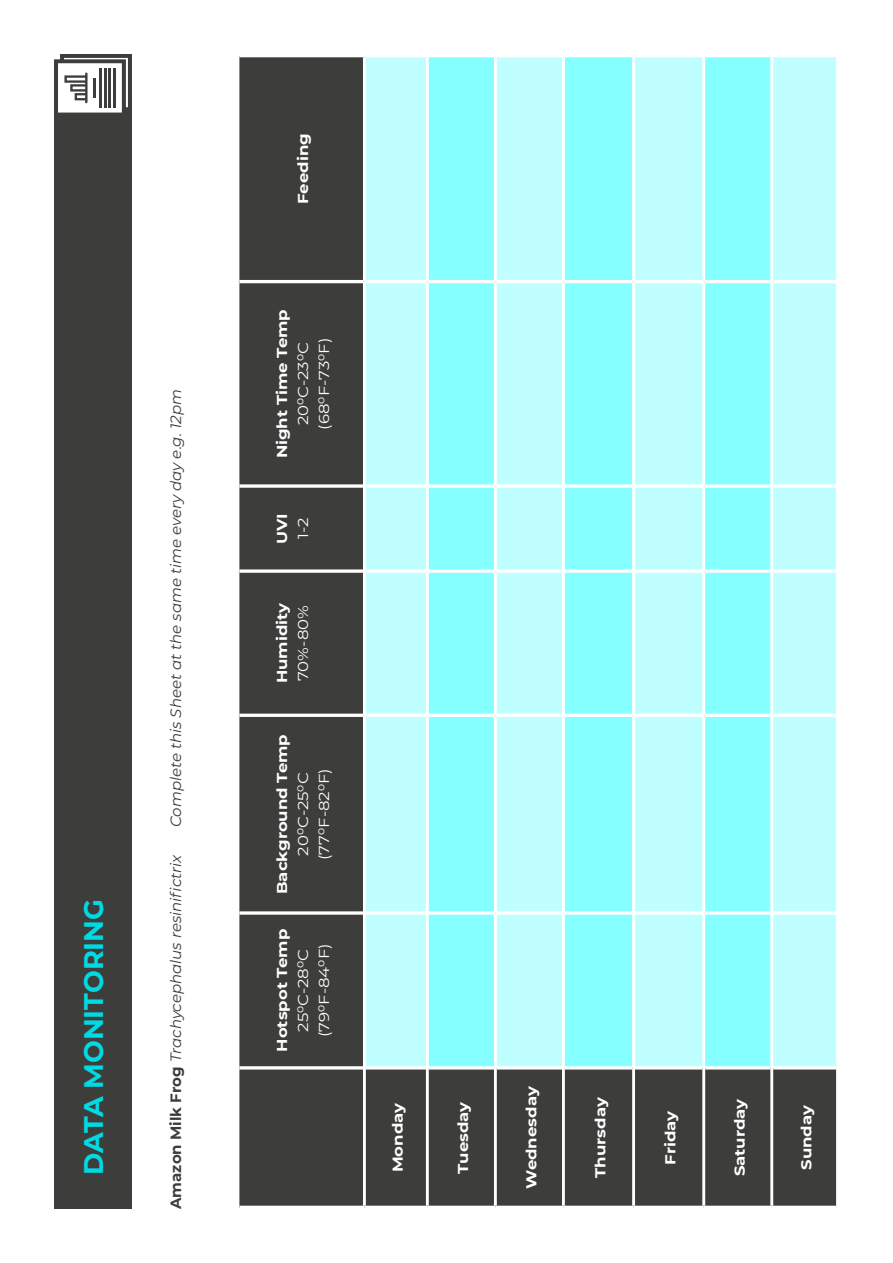
<style>
.page{position:relative;width:893px;height:1263px;background:#fff}
.page>*{position:absolute;margin:0;border:0;box-sizing:border-box;transform-origin:0 0}
.t1{font:700 27px "Montserrat";color:#00dbe3}
.t2{font:italic 15px "Montserrat";color:#3d3d3b}
.t3{font:700 14.4px/21px "Montserrat";color:#fff;text-align:center;scale:1.15 1}
.t4{font:14.4px "Montserrat";color:#fff;scale:1.15 1}
.s1{font-weight:700;font-style:normal}
.s2{font-weight:400}
</style>
<div class="page">
<div style="left:239px;top:57px;width:597px;height:1149px;background:#3d3d3b"></div>
<div style="left:366px;top:57px;width:470px;height:1009px;background:#c0ffff"></div>
<svg style="left:429px;top:57px;width:341px;height:1009px;fill:#85ffff"></svg>
<hr style="left:363px;top:1068px;width:3px;height:138px;background:#fff">
<hr style="left:426px;top:1068px;width:3px;height:138px;background:#fff">
<hr style="left:494px;top:1068px;width:3px;height:138px;background:#fff">
<hr style="left:562px;top:1068px;width:3px;height:138px;background:#fff">
<hr style="left:632px;top:1068px;width:3px;height:138px;background:#fff">
<hr style="left:702px;top:1068px;width:3px;height:138px;background:#fff">
<hr style="left:770px;top:1068px;width:3px;height:138px;background:#fff">
<hr style="left:239px;top:1066px;width:124px;height:3px;background:#fff">
<svg style="left:239px;top:911px;width:124px;height:4px"></svg>
<hr style="left:239px;top:714px;width:124px;height:3px;background:#fff">
<svg style="left:239px;top:569px;width:124px;height:4px"></svg>
<svg style="left:239px;top:484px;width:124px;height:4px"></svg>
<hr style="left:239px;top:280px;width:124px;height:3px;background:#fff">
<hr style="left:363px;top:913px;width:3px;height:155px;background:#fff">
<hr style="left:363px;top:715px;width:3px;height:198px;background:#fff">
<hr style="left:363px;top:571px;width:3px;height:144px;background:#fff">
<hr style="left:363px;top:486px;width:3px;height:85px;background:#fff">
<hr style="left:363px;top:282px;width:3px;height:204px;background:#fff">
<hr style="left:363px;top:57px;width:3px;height:225px;background:#fff">
<hr style="left:426px;top:913px;width:3px;height:155px;background:#fff">
<hr style="left:426px;top:715px;width:3px;height:198px;background:#fff">
<hr style="left:426px;top:571px;width:3px;height:144px;background:#fff">
<hr style="left:426px;top:486px;width:3px;height:85px;background:#fff">
<hr style="left:426px;top:282px;width:3px;height:204px;background:#fff">
<hr style="left:426px;top:57px;width:3px;height:225px;background:#fff">
<hr style="left:494px;top:913px;width:3px;height:155px;background:#fff">
<hr style="left:494px;top:715px;width:3px;height:198px;background:#fff">
<hr style="left:494px;top:571px;width:3px;height:144px;background:#fff">
<hr style="left:494px;top:486px;width:3px;height:85px;background:#fff">
<hr style="left:494px;top:282px;width:3px;height:204px;background:#fff">
<hr style="left:494px;top:57px;width:3px;height:225px;background:#fff">
<hr style="left:562px;top:913px;width:3px;height:155px;background:#fff">
<hr style="left:562px;top:715px;width:3px;height:198px;background:#fff">
<hr style="left:562px;top:571px;width:3px;height:144px;background:#fff">
<hr style="left:562px;top:486px;width:3px;height:85px;background:#fff">
<hr style="left:562px;top:282px;width:3px;height:204px;background:#fff">
<hr style="left:562px;top:57px;width:3px;height:225px;background:#fff">
<hr style="left:632px;top:913px;width:3px;height:155px;background:#fff">
<hr style="left:632px;top:715px;width:3px;height:198px;background:#fff">
<hr style="left:632px;top:571px;width:3px;height:144px;background:#fff">
<hr style="left:632px;top:486px;width:3px;height:85px;background:#fff">
<hr style="left:632px;top:282px;width:3px;height:204px;background:#fff">
<hr style="left:632px;top:57px;width:3px;height:225px;background:#fff">
<hr style="left:702px;top:913px;width:3px;height:155px;background:#fff">
<hr style="left:702px;top:715px;width:3px;height:198px;background:#fff">
<hr style="left:702px;top:571px;width:3px;height:144px;background:#fff">
<hr style="left:702px;top:486px;width:3px;height:85px;background:#fff">
<hr style="left:702px;top:282px;width:3px;height:204px;background:#fff">
<hr style="left:702px;top:57px;width:3px;height:225px;background:#fff">
<hr style="left:770px;top:913px;width:3px;height:155px;background:#fff">
<hr style="left:770px;top:715px;width:3px;height:198px;background:#fff">
<hr style="left:770px;top:571px;width:3px;height:144px;background:#fff">
<hr style="left:770px;top:486px;width:3px;height:85px;background:#fff">
<hr style="left:770px;top:282px;width:3px;height:204px;background:#fff">
<hr style="left:770px;top:57px;width:3px;height:225px;background:#fff">
<hr style="left:366px;top:1066px;width:60px;height:3px;background:#fff">
<svg style="left:366px;top:911px;width:60px;height:4px"></svg>
<hr style="left:366px;top:714px;width:60px;height:3px;background:#fff">
<svg style="left:366px;top:569px;width:60px;height:4px"></svg>
<svg style="left:366px;top:484px;width:60px;height:4px"></svg>
<hr style="left:366px;top:280px;width:60px;height:3px;background:#fff">
<hr style="left:429px;top:1066px;width:65px;height:3px;background:#fff">
<svg style="left:429px;top:911px;width:65px;height:4px"></svg>
<hr style="left:429px;top:714px;width:65px;height:3px;background:#fff">
<svg style="left:429px;top:569px;width:65px;height:4px"></svg>
<svg style="left:429px;top:484px;width:65px;height:4px"></svg>
<hr style="left:429px;top:280px;width:65px;height:3px;background:#fff">
<hr style="left:497px;top:1066px;width:65px;height:3px;background:#fff">
<svg style="left:497px;top:911px;width:65px;height:4px"></svg>
<hr style="left:497px;top:714px;width:65px;height:3px;background:#fff">
<svg style="left:497px;top:569px;width:65px;height:4px"></svg>
<svg style="left:497px;top:484px;width:65px;height:4px"></svg>
<hr style="left:497px;top:280px;width:65px;height:3px;background:#fff">
<hr style="left:565px;top:1066px;width:67px;height:3px;background:#fff">
<svg style="left:565px;top:911px;width:67px;height:4px"></svg>
<hr style="left:565px;top:714px;width:67px;height:3px;background:#fff">
<svg style="left:565px;top:569px;width:67px;height:4px"></svg>
<svg style="left:565px;top:484px;width:67px;height:4px"></svg>
<hr style="left:565px;top:280px;width:67px;height:3px;background:#fff">
<hr style="left:635px;top:1066px;width:67px;height:3px;background:#fff">
<hr style="left:635px;top:911px;width:67px;height:4px;background:#f3ffff">
<hr style="left:635px;top:714px;width:67px;height:3px;background:#fff">
<svg style="left:635px;top:569px;width:67px;height:4px"></svg>
<svg style="left:635px;top:484px;width:67px;height:4px"></svg>
<hr style="left:635px;top:280px;width:67px;height:3px;background:#fff">
<hr style="left:705px;top:1066px;width:65px;height:3px;background:#fff">
<svg style="left:705px;top:911px;width:65px;height:4px"></svg>
<hr style="left:705px;top:714px;width:65px;height:3px;background:#fff">
<svg style="left:705px;top:569px;width:65px;height:4px"></svg>
<svg style="left:705px;top:484px;width:65px;height:4px"></svg>
<hr style="left:705px;top:280px;width:65px;height:3px;background:#fff">
<hr style="left:773px;top:1066px;width:63px;height:3px;background:#fff">
<svg style="left:773px;top:911px;width:63px;height:4px"></svg>
<hr style="left:773px;top:714px;width:63px;height:3px;background:#fff">
<svg style="left:773px;top:569px;width:63px;height:4px"></svg>
<svg style="left:773px;top:484px;width:63px;height:4px"></svg>
<hr style="left:773px;top:280px;width:63px;height:3px;background:#fff">
<div style="left:54px;top:96px;width:78px;height:1113px;background:#3d3d3b"></div>
<svg style="left:54px;top:54px;width:78px;height:59px"></svg>
<p class="t1" style="left:74px;top:1175px;width:277px;rotate:-90deg">DATA MONITORING</p>
<p class="t2" style="left:166px;top:827px;width:439px;rotate:-90deg">Complete this Sheet at the same time every day e.g. 12pm</p>
<p class="t2" style="left:166px;top:1209px;width:356px;rotate:-90deg"><span class="s1">Amazon Milk Frog</span> Trachycephalus resinifictrix</p>
<p class="t3" style="left:292px;top:204px;width:63px;rotate:-90deg">Feeding</p>
<p class="t3" style="left:271px;top:458px;width:131px;rotate:-90deg">Night Time Temp</p>
<p class="t4" style="left:293px;top:425px;width:74px;rotate:-90deg">20⁰C-23⁰C</p>
<p class="t4" style="left:314px;top:430px;width:81px;rotate:-90deg">(68⁰F-73⁰F)</p>
<p class="t3" style="left:271px;top:544px;width:28px;rotate:-90deg">UVI</p>
<p class="t4" style="left:293px;top:539px;width:20px;rotate:-90deg">1-2</p>
<p class="t3" style="left:271px;top:683px;width:72px;rotate:-90deg">Humidity</p>
<p class="t4" style="left:293px;top:681px;width:68px;rotate:-90deg">70%-80%</p>
<p class="t3" style="left:271px;top:894px;width:141px;rotate:-90deg">Background Temp<br><span class="s2">20⁰C-25⁰C</span></p>
<p class="t4" style="left:314px;top:860px;width:81px;rotate:-90deg">(77⁰F-82⁰F)</p>
<p class="t3" style="left:271px;top:1052px;width:108px;rotate:-90deg">Hotspot Temp</p>
<p class="t4" style="left:293px;top:1032px;width:73px;rotate:-90deg">25⁰C-28⁰C</p>
<p class="t4" style="left:314px;top:1037px;width:83px;rotate:-90deg">(79⁰F-84⁰F)</p>
<p class="t3" style="left:386px;top:1172px;width:62px;rotate:-90deg">Monday</p>
<p class="t3" style="left:452px;top:1173px;width:64px;rotate:-90deg">Tuesday</p>
<p class="t3" style="left:520px;top:1189px;width:91px;rotate:-90deg">Wednesday</p>
<p class="t3" style="left:589px;top:1178px;width:72px;rotate:-90deg">Thursday</p>
<p class="t3" style="left:659px;top:1164px;width:49px;rotate:-90deg">Friday</p>
<p class="t3" style="left:728px;top:1176px;width:69px;rotate:-90deg">Saturday</p>
<p class="t3" style="left:795px;top:1170px;width:58px;rotate:-90deg">Sunday</p>
</div>
